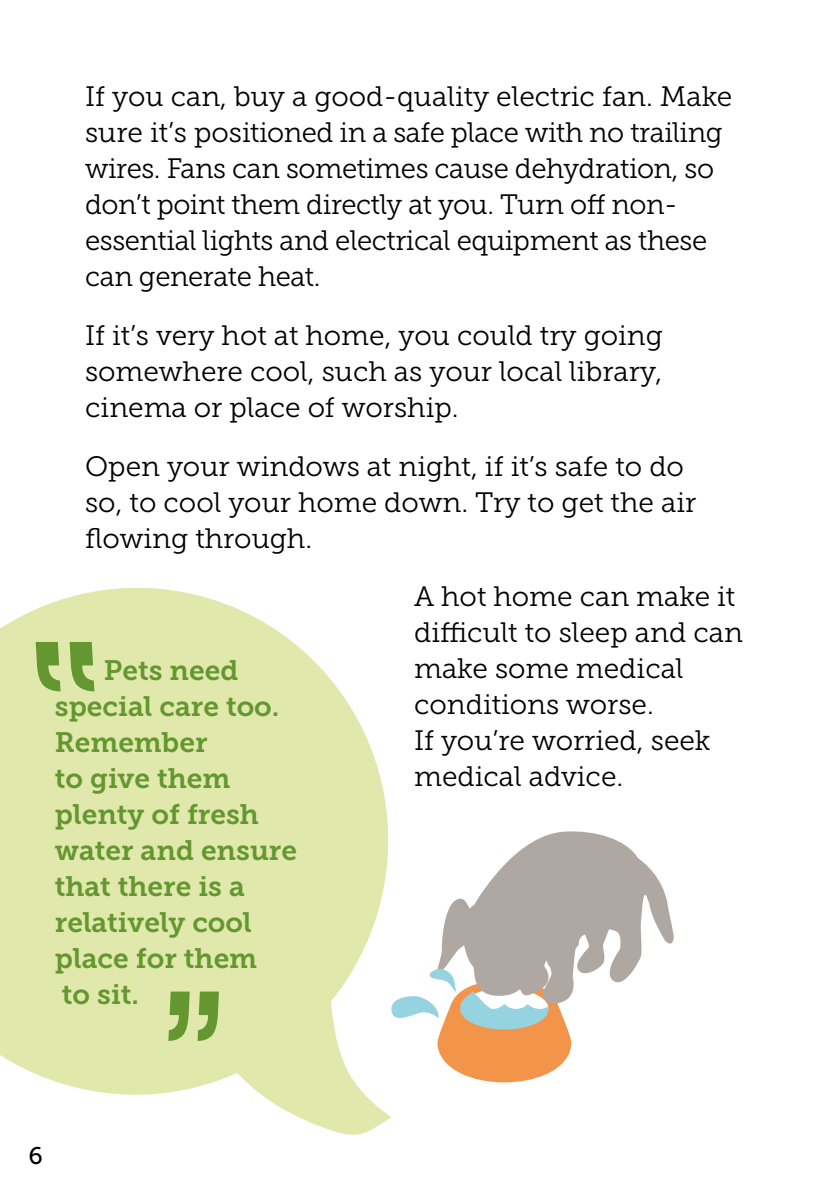
<style>
.page{position:relative;width:840px;height:1191px;background:#fff}
.page>*{position:absolute;margin:0;border:0;box-sizing:border-box;transform-origin:0 0}
.t1{font:28px/36px "Museo Slab 300";letter-spacing:-.005em;color:#000}
.t2{font:28px/36px "Museo Slab 700";color:#649730}
.t3{font:24px "Museo Slab 500";color:#000}
</style>
<div class="page">
<svg style="left:0;top:587px;width:391px;height:548px;fill:#e0e8ac"></svg>
<svg style="left:168px;top:991px;width:51px;height:50px;background:#97b863"></svg>
<svg style="left:36px;top:642px;width:58px;height:49px;background:#94b660"></svg>
<svg style="left:437px;top:831px;width:237px;height:164px;fill:#afa7a1"></svg>
<svg style="left:389px;top:969px;width:182px;height:113px"></svg>
<p class="t1" style="left:85px;top:79px;width:648px">If you can, buy a good-quality electric fan. Make sure it’s positioned in a safe place with no trailing wires. Fans can sometimes cause dehydration, so don’t point them directly at you. Turn off non&shy;essential lights and electrical equipment as these can generate heat.</p>
<p class="t1" style="left:85px;top:317px;width:579px;text-align:justify">If it’s very hot at home, you could try going somewhere cool, such as your local library, cinema or place of worship.</p>
<p class="t1" style="left:85px;top:448px;width:612px">Open your windows at night, if it’s safe to do so, to cool your home down. Try to get the air flowing through.</p>
<p class="t1" style="left:414px;top:579px;width:330px">A hot home can make it difficult to sleep and can make some medical conditions worse.<br>If you’re worried, seek medical advice.</p>
<p class="t2" style="left:55px;top:652px;width:243px;text-indent:49px">Pets need special care too.<br>Remember<br>to give them plenty of fresh water and ensure that there is a relatively cool place for them<br>to sit.</p>
<p class="t3" style="left:28px;top:1142px;width:16px">6</p>
</div>
